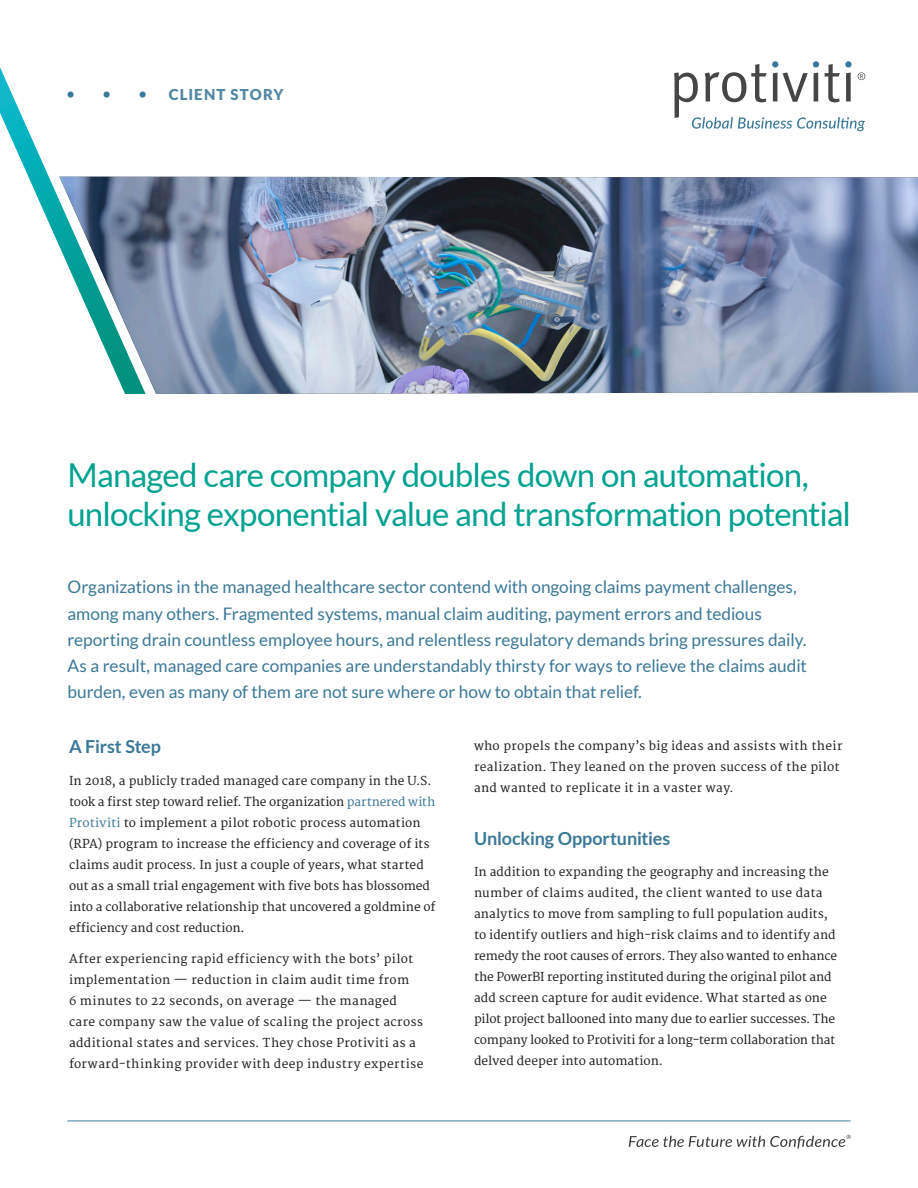
<style>
.page{position:relative;width:918px;height:1188px;background:#fff}
.page>*{position:absolute;margin:0;border:0;box-sizing:border-box;transform-origin:0 0}
.t1{font:33px/39px "Lato";letter-spacing:-.025em;color:#00a290}
.t2{font:700 18px "Lato";letter-spacing:-.01em;color:#3b7898}
.t3{font:17.25px/26.2px "Lato";letter-spacing:-.005em;color:#3b7898}
.t4{font:900 15px "Lato";letter-spacing:.075em;color:#5588a6}
.t5{font:12px/21px "Merriweather";letter-spacing:.01em;color:#231f20}
.t6{font:12px/21px "Merriweather";letter-spacing:.03em;color:#231f20}
.s1{color:#3b7898}
</style>
<div class="page">
<hr style="left:68px;top:1121px;width:782px;height:1px;background:#3b7898">
<img style="left:0;top:67px;width:146px;height:179px">
<img style="left:59px;top:177px;width:859px;height:217px">
<svg style="left:629px;top:1135px;width:222px;height:14px"></svg>
<div style="left:772px;top:61px;width:6px;height:7px;background:#3b7898;border-radius:50%"></div>
<div style="left:813px;top:61px;width:6px;height:7px;background:#3b7898;border-radius:50%"></div>
<svg style="left:845px;top:61px;width:7px;height:7px"></svg>
<svg style="left:674px;top:64px;width:191px;height:67px"></svg>
<p class="t4" style="left:169px;top:86px;width:116px">CLIENT STORY</p>
<h1 class="t1" style="left:68px;top:455px;width:785px">Managed care company doubles down on automation, unlocking exponential value and transformation potential</h1>
<p class="t3" style="left:68px;top:574px;width:741px">Organizations in the managed healthcare sector contend with ongoing claims payment challenges, among many others. Fragmented systems, manual claim auditing, payment errors and tedious reporting drain countless employee hours, and relentless regulatory demands bring pressures daily.<br>As a result, managed care companies are understandably thirsty for ways to relieve the claims audit burden, even as many of them are not sure where or how to obtain that relief.</p>
<h2 class="t2" style="left:69px;top:737px;width:93px">A First Step</h2>
<p class="t5" style="left:69px;top:771px;width:368px">In 2018, a publicly traded managed care company in the U.S. took a first step toward relief. The organization <span class="s1">partnered with Protiviti</span> to implement a pilot robotic process automation (RPA) program to increase the efficiency and coverage of its claims audit process. In just a couple of years, what started out as a small trial engagement with five bots has blossomed into a collaborative relationship that uncovered a goldmine of efficiency and cost reduction.</p>
<p class="t6" style="left:69px;top:949px;width:356px">After experiencing rapid efficiency with the bots’ pilot implementation — reduction in claim audit time from<br>6 minutes to 22 seconds, on average — the managed care company saw the value of scaling the project across additional states and services. They chose Protiviti as a forward-thinking provider with deep industry expertise</p>
<p class="t5" style="left:474px;top:736px;width:370px">who propels the company’s big ideas and assists with their realization. They leaned on the proven success of the pilot and wanted to replicate it in a vaster way.</p>
<h2 class="t2" style="left:474px;top:828px;width:198px">Unlocking Opportunities</h2>
<p class="t5" style="left:474px;top:862px;width:365px">In addition to expanding the geography and increasing the number of claims audited, the client wanted to use data analytics to move from sampling to full population audits, to identify outliers and high-risk claims and to identify and remedy the root causes of errors. They also wanted to enhance the PowerBI reporting instituted during the original pilot and add screen capture for audit evidence. What started as one pilot project ballooned into many due to earlier successes. The company looked to Protiviti for a long-term collaboration that delved deeper into automation.</p>
</div>
